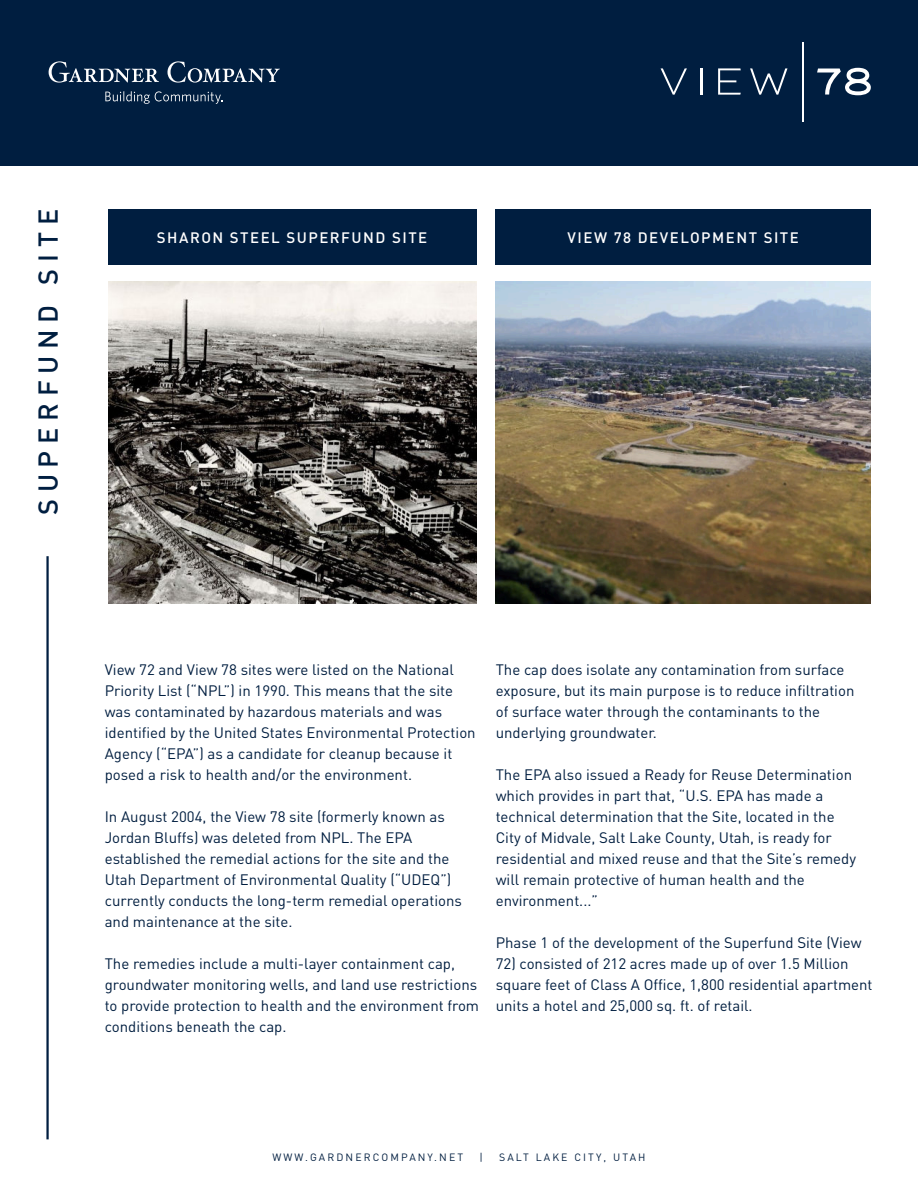
<style>
.page{position:relative;width:918px;height:1188px;background:#fff}
.page>*{position:absolute;margin:0;border:0;box-sizing:border-box;transform-origin:0 0}
.t1{font:500 27px "DIN";letter-spacing:.25em;color:#001e40}
.t2{font:15px/21px "DIN";color:#001e40}
.t3{font:500 15px "DIN";letter-spacing:.1em;color:#fff}
.t4{font:10.5px "DIN";letter-spacing:.2em;color:#001e40}
</style>
<div class="page">
<div style="left:0;top:0;width:918px;height:165px;background:#001e40"></div>
<hr style="left:46px;top:556px;width:3px;height:583px;background:#001e40">
<hr style="left:802px;top:42px;width:2px;height:79px;background:#fff">
<svg style="left:661px;top:68px;width:26px;height:27px"></svg>
<hr style="left:701px;top:68px;width:2px;height:27px;background:#fff">
<svg style="left:718px;top:68px;width:23px;height:27px"></svg>
<svg style="left:750px;top:68px;width:37px;height:27px"></svg>
<svg style="left:817px;top:68px;width:54px;height:27px"></svg>
<svg style="left:49px;top:61px;width:110px;height:22px"></svg>
<svg style="left:168px;top:61px;width:112px;height:22px"></svg>
<svg style="left:105px;top:91px;width:118px;height:13px"></svg>
<img style="left:108px;top:282px;width:368px;height:321px">
<img style="left:496px;top:282px;width:375px;height:321px">
<div style="left:108px;top:209px;width:368px;height:55px;background:#001e40"></div>
<div style="left:496px;top:209px;width:375px;height:55px;background:#001e40"></div>
<h1 class="t1" style="left:33px;top:515px;width:308px;rotate:-90deg">SUPERFUND SITE</h1>
<p class="t3" style="left:157px;top:229px;width:272px">SHARON STEEL SUPERFUND SITE</p>
<p class="t3" style="left:568px;top:229px;width:233px">VIEW 78 DEVELOPMENT SITE</p>
<p class="t2" style="left:105px;top:661px;width:372px">View 72 and View 78 sites were listed on the National Priority List (“NPL”) in 1990. This means that the site was contaminated by hazardous materials and was identified by the United States Environmental Protection Agency (“EPA”) as a candidate for cleanup because it posed a risk to health and/or the environment.</p>
<p class="t2" style="left:105px;top:808px;width:359px">In August 2004, the View 78 site (formerly known as Jordan Bluffs) was deleted from NPL. The EPA established the remedial actions for the site and the Utah Department of Environmental Quality (“UDEQ”) currently conducts the long-term remedial operations and maintenance at the site.</p>
<p class="t2" style="left:105px;top:955px;width:376px">The remedies include a multi-layer containment cap, groundwater monitoring wells, and land use restrictions to provide protection to health and the environment from conditions beneath the cap.</p>
<p class="t2" style="left:496px;top:661px;width:360px">The cap does isolate any contamination from surface exposure, but its main purpose is to reduce infiltration of surface water through the contaminants to the underlying groundwater.</p>
<p class="t2" style="left:496px;top:766px;width:362px">The EPA also issued a Ready for Reuse Determination which provides in part that, “U.S. EPA has made a technical determination that the Site, located in the City of Midvale, Salt Lake County, Utah, is ready for residential and mixed reuse and that the Site’s remedy will remain protective of human health and the environment...”</p>
<p class="t2" style="left:496px;top:934px;width:367px">Phase 1 of the development of the Superfund Site (View</p>
<p class="t2" style="left:496px;top:955px;width:378px">72) consisted of 212 acres made up of over 1.5 Million square feet of Class A Office, 1,800 residential apartment units a hotel and 25,000 sq. ft. of retail.</p>
<p class="t4" style="left:273px;top:1153px;width:192px">WWW.GARDNERCOMPANY.NET</p>
<p class="t4" style="left:479px;top:1153px;width:5px">|</p>
<p class="t4" style="left:499px;top:1153px;width:148px">SALT LAKE CITY, UTAH</p>
</div>
